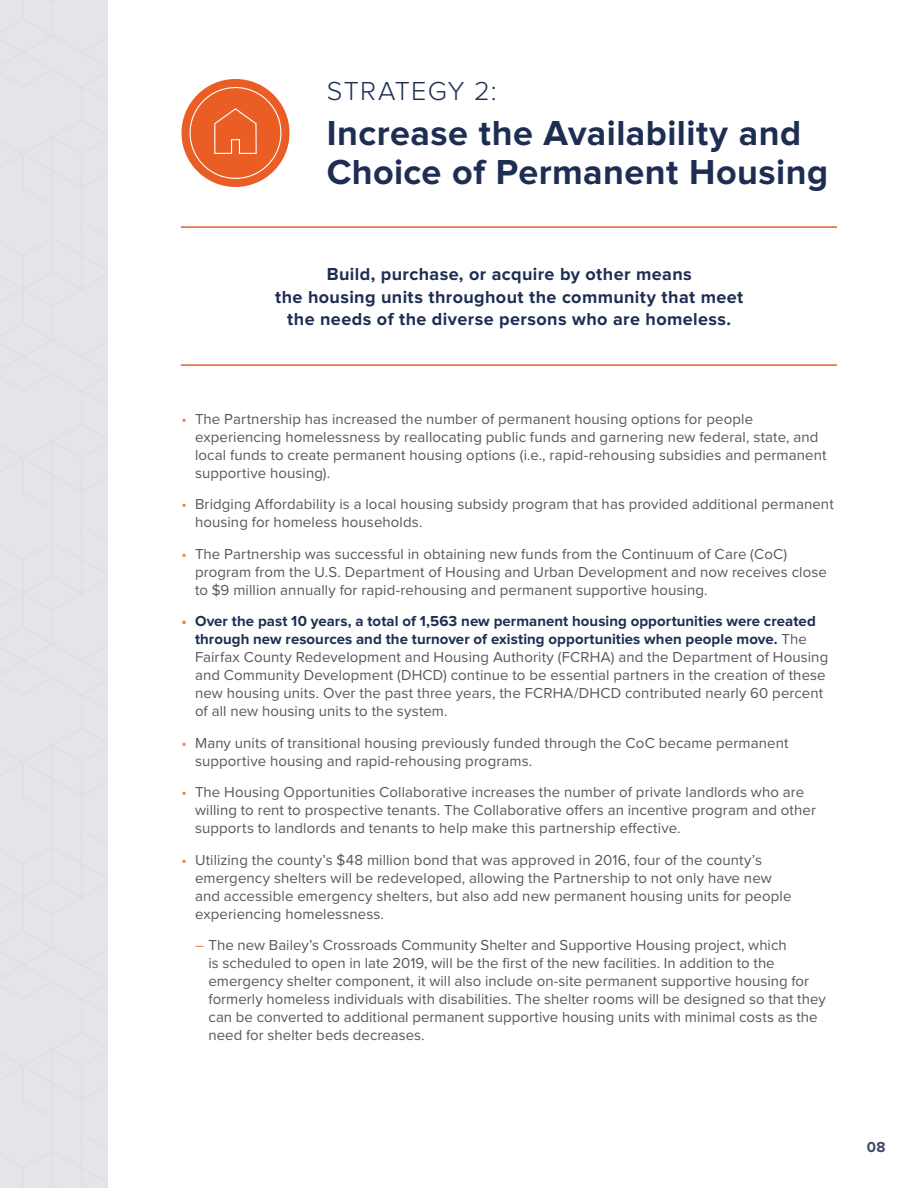
<style>
.page{position:relative;width:918px;height:1188px;background:#fff}
.page>*{position:absolute;margin:0;border:0;box-sizing:border-box;transform-origin:0 0}
.t1{font:700 36px/39px "Proxima Nova";letter-spacing:.015em;color:#1e2e53}
.t2{font:300 27px "Proxima Nova";letter-spacing:.045em;color:#1e2e53}
.t3{font:700 18px/22.5px "Proxima Nova";letter-spacing:.02em;color:#1e2e53;text-align:center}
.t4{font:15px/18px "Proxima Nova";letter-spacing:.005em;color:#57585a}
.t5{font:15px "Proxima Nova";color:#ef7e48}
.t6{font:700 15px "Proxima Nova";color:#3f486a}
.t7{font:700 15px "Proxima Nova";color:#ef7e48}
.s1{font-weight:700;color:#1e2e53}
.s2{color:#ef7e48}
</style>
<div class="page">
<div style="left:0;top:0;width:108px;height:593px;background:#e4e5ea"></div>
<div style="left:0;top:593px;width:108px;height:595px;background:#e4e5ea"></div>
<hr style="left:181px;top:226px;width:656px;height:2px;background:#ea5e26">
<hr style="left:181px;top:364px;width:656px;height:2px;background:#ea5e26">
<div style="left:182px;top:79px;width:108px;height:108px;background:#ea5e26;border-radius:50%"></div>
<svg style="left:214px;top:109px;width:44px;height:257px"></svg>
<h2 class="t2" style="left:327px;top:76px;width:171px">STRATEGY 2:</h2>
<h2 class="t1" style="left:327px;top:114px;width:503px">Increase the Availability and<br>Choice of Permanent Housing</h2>
<p class="t3" style="left:275px;top:264px;width:470px">Build, purchase, or acquire by other means<br>the housing units throughout the community that meet the needs of the diverse persons who are homeless.</p>
<p class="t5" style="left:182px;top:408px;width:7px">•</p>
<p class="t5" style="left:182px;top:493px;width:7px">•</p>
<p class="t5" style="left:182px;top:543px;width:7px">•</p>
<p class="t7" style="left:182px;top:613px;width:7px">•</p>
<p class="t5" style="left:182px;top:732px;width:7px">•</p>
<p class="t5" style="left:182px;top:781px;width:7px">•</p>
<p class="t5" style="left:182px;top:849px;width:7px">•</p>
<p class="t4" style="left:195px;top:409px;width:633px">The Partnership has increased the number of permanent housing options for people experiencing homelessness by reallocating public funds and garnering new federal, state, and local funds to create permanent housing options (i.e., rapid-rehousing subsidies and permanent supportive housing).</p>
<p class="t4" style="left:195px;top:495px;width:640px">Bridging Affordability is a local housing subsidy program that has provided additional permanent housing for homeless households.</p>
<p class="t4" style="left:195px;top:544px;width:633px">The Partnership was successful in obtaining new funds from the Continuum of Care (CoC) program from the U.S. Department of Housing and Urban Development and now receives close to $9 million annually for rapid-rehousing and permanent supportive housing.</p>
<p class="t4" style="left:195px;top:612px;width:635px"><span class="s1">Over the past 10 years, a total of 1,563 new permanent housing opportunities were created through new resources and the turnover of existing opportunities when people move.</span> The Fairfax County Redevelopment and Housing Authority (FCRHA) and the Department of Housing and Community Development (DHCD) continue to be essential partners in the creation of these new housing units. Over the past three years, the FCRHA/DHCD contributed nearly 60 percent of all new housing units to the system.</p>
<p class="t4" style="left:195px;top:733px;width:595px">Many units of transitional housing previously funded through the CoC became permanent supportive housing and rapid-rehousing programs.</p>
<p class="t4" style="left:195px;top:783px;width:623px">The Housing Opportunities Collaborative increases the number of private landlords who are willing to rent to prospective tenants. The Collaborative offers an incentive program and other supports to landlords and tenants to help make this partnership effective.</p>
<p class="t4" style="left:195px;top:850px;width:598px">Utilizing the county’s $48 million bond that was approved in 2016, four of the county’s emergency shelters will be redeveloped, allowing the Partnership to not only have new and accessible emergency shelters, but also add new permanent housing units for people experiencing homelessness.</p>
<p class="t4" style="left:208px;top:936px;width:619px;text-indent:-14px"><span class="s2">–</span> The new Bailey’s Crossroads Community Shelter and Supportive Housing project, which<br>is scheduled to open in late 2019, will be the first of the new facilities. In addition to the emergency shelter component, it will also include on-site permanent supportive housing for formerly homeless individuals with disabilities. The shelter rooms will be designed so that they can be converted to additional permanent supportive housing units with minimal costs as the need for shelter beds decreases.</p>
<p class="t6" style="left:867px;top:1138px;width:20px">08</p>
</div>
